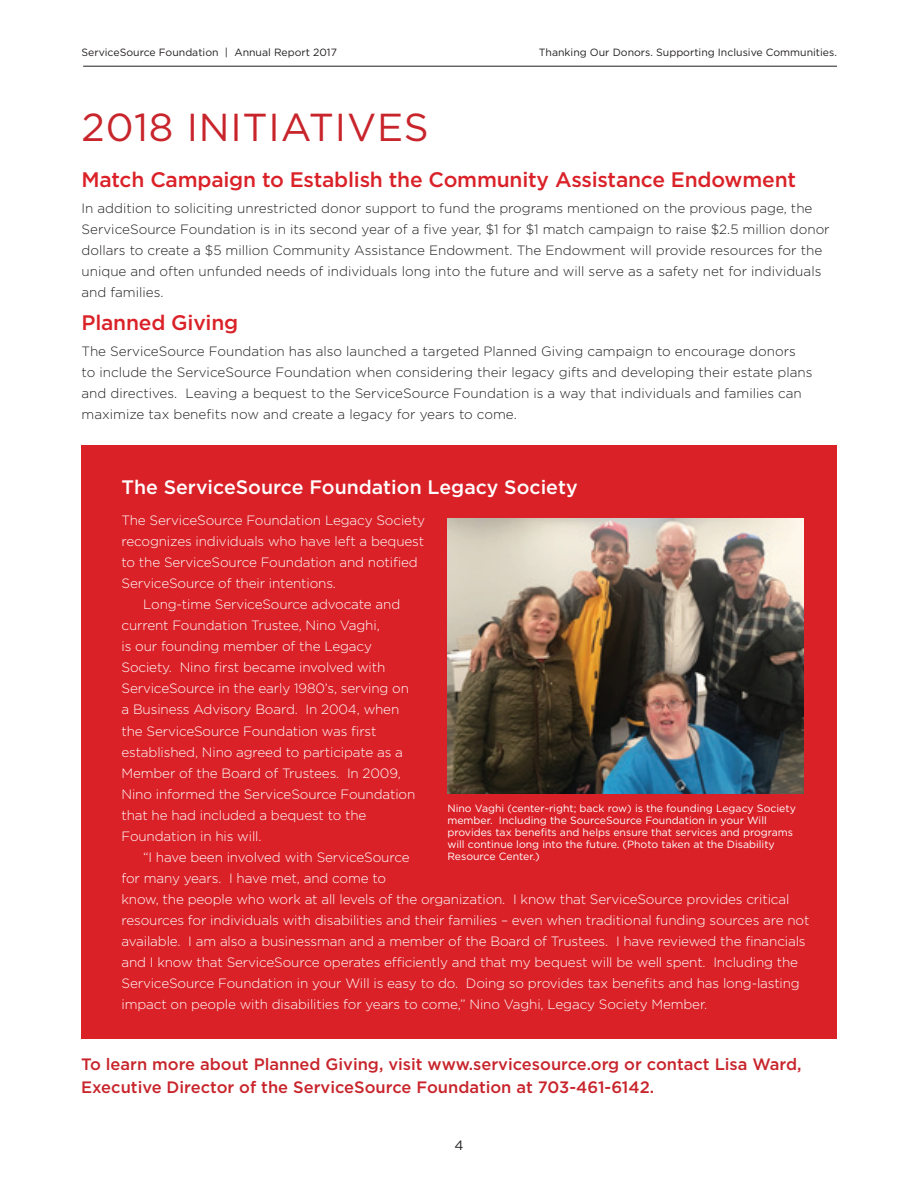
<style>
.page{position:relative;width:918px;height:1188px;background:#fff}
.page>*{position:absolute;margin:0;border:0;box-sizing:border-box;transform-origin:0 0}
.t1{font:39px "Gotham";letter-spacing:.02em;color:#c8242b}
.t2{font:500 21px "Gotham";letter-spacing:-.01em;color:#da2128}
.t3{font:500 19.5px "Gotham";color:#fff}
.t4{font:500 16.5px/22.5px "Gotham";color:#c8242b}
.t5{font:300 13.5px "Gotham";letter-spacing:-.01em;color:#fff}
.t6{font:300 13.5px/21px "Gotham";color:#231f20}
.t7{font:13.5px "Gotham";color:#231f20}
.t8{font:10.5px/12px "Gotham";color:#fff}
.t9{font:10.5px "Gotham";color:#231f20}
</style>
<div class="page">
<hr style="left:83px;top:66px;width:754px;height:1px;background:#231f20">
<div style="left:81px;top:446px;width:756px;height:593px;background:#da2128"></div>
<img style="left:447px;top:519px;width:357px;height:274px">
<p class="t9" style="left:82px;top:46px;width:257px">ServiceSource Foundation | Annual Report 2017</p>
<p class="t9" style="left:539px;top:46px;width:300px">Thanking Our Donors. Supporting Inclusive Communities.</p>
<h1 class="t1" style="left:82px;top:105px;width:349px">2018 INITIATIVES</h1>
<h2 class="t2" style="left:82px;top:167px;width:716px">Match Campaign to Establish the Community Assistance Endowment</h2>
<p class="t6" style="left:82px;top:198px;width:750px">In addition to soliciting unrestricted donor support to fund the programs mentioned on the provious page, the ServiceSource Foundation is in its second year of a five year, $1 for $1 match campaign to raise $2.5 million donor dollars to create a $5 million Community Assistance Endowment. The Endowment will provide resources for the unique and often unfunded needs of individuals long into the future and will serve as a safety net for individuals and families.</p>
<h2 class="t2" style="left:82px;top:310px;width:158px">Planned Giving</h2>
<p class="t6" style="left:82px;top:341px;width:733px">The ServiceSource Foundation has also launched a targeted Planned Giving campaign to encourage donors to include the ServiceSource Foundation when considering their legacy gifts and developing their estate plans and directives. Leaving a bequest to the ServiceSource Foundation is a way that individuals and families can maximize tax benefits now and create a legacy for years to come.</p>
<h3 class="t3" style="left:122px;top:476px;width:458px">The ServiceSource Foundation Legacy Society</h3>
<p class="t5" style="left:122px;top:513px;width:305px">The ServiceSource Foundation Legacy Society</p>
<p class="t5" style="left:122px;top:534px;width:304px">recognizes individuals who have left a bequest</p>
<p class="t5" style="left:122px;top:555px;width:298px">to the ServiceSource Foundation and notified</p>
<p class="t5" style="left:122px;top:576px;width:216px">ServiceSource of their intentions.</p>
<p class="t5" style="left:143px;top:597px;width:259px">Long-time ServiceSource advocate and</p>
<p class="t5" style="left:122px;top:618px;width:260px">current Foundation Trustee, Nino Vaghi,</p>
<p class="t5" style="left:122px;top:639px;width:252px">is our founding member of the Legacy</p>
<p class="t5" style="left:122px;top:660px;width:265px">Society. Nino first became involved with</p>
<p class="t5" style="left:122px;top:681px;width:289px">ServiceSource in the early 1980’s, serving on</p>
<p class="t5" style="left:122px;top:702px;width:279px">a Business Advisory Board. In 2004, when</p>
<p class="t5" style="left:122px;top:723px;width:256px">the ServiceSource Foundation was first</p>
<p class="t5" style="left:122px;top:744px;width:283px">established, Nino agreed to participate as a</p>
<p class="t5" style="left:122px;top:765px;width:281px">Member of the Board of Trustees. In 2009,</p>
<p class="t5" style="left:122px;top:786px;width:295px">Nino informed the ServiceSource Foundation</p>
<p class="t5" style="left:122px;top:807px;width:247px">that he had included a bequest to the</p>
<p class="t5" style="left:122px;top:828px;width:142px">Foundation in his will.</p>
<p class="t5" style="left:143px;top:849px;width:268px">“I have been involved with ServiceSource</p>
<p class="t5" style="left:122px;top:870px;width:266px">for many years. I have met, and come to</p>
<p class="t5" style="left:122px;top:891px;width:669px">know, the people who work at all levels of the organization. I know that ServiceSource provides critical</p>
<p class="t5" style="left:122px;top:912px;width:689px">resources for individuals with disabilities and their families – even when traditional funding sources are not</p>
<p class="t5" style="left:122px;top:933px;width:686px">available. I am also a businessman and a member of the Board of Trustees. I have reviewed the financials</p>
<p class="t5" style="left:122px;top:954px;width:678px">and I know that ServiceSource operates efficiently and that my bequest will be well spent. Including the</p>
<p class="t5" style="left:122px;top:975px;width:680px">ServiceSource Foundation in your Will is easy to do. Doing so provides tax benefits and has long-lasting</p>
<p class="t5" style="left:122px;top:996px;width:587px">impact on people with disabilities for years to come,” Nino Vaghi, Legacy Society Member.</p>
<p class="t8" style="left:447px;top:802px;width:350px">Nino Vaghi (center-right; back row) is the founding Legacy Society member. Including the SourceSource Foundation in your Will provides tax benefits and helps ensure that services and programs will continue long into the future. (Photo taken at the Disability Resource Center.)</p>
<p class="t4" style="left:81px;top:1053px;width:722px">To learn more about Planned Giving, visit www.servicesource.org or contact Lisa Ward,<br>Executive Director of the ServiceSource Foundation at 703-461-6142.</p>
<p class="t7" style="left:454px;top:1137px;width:11px">4</p>
</div>
